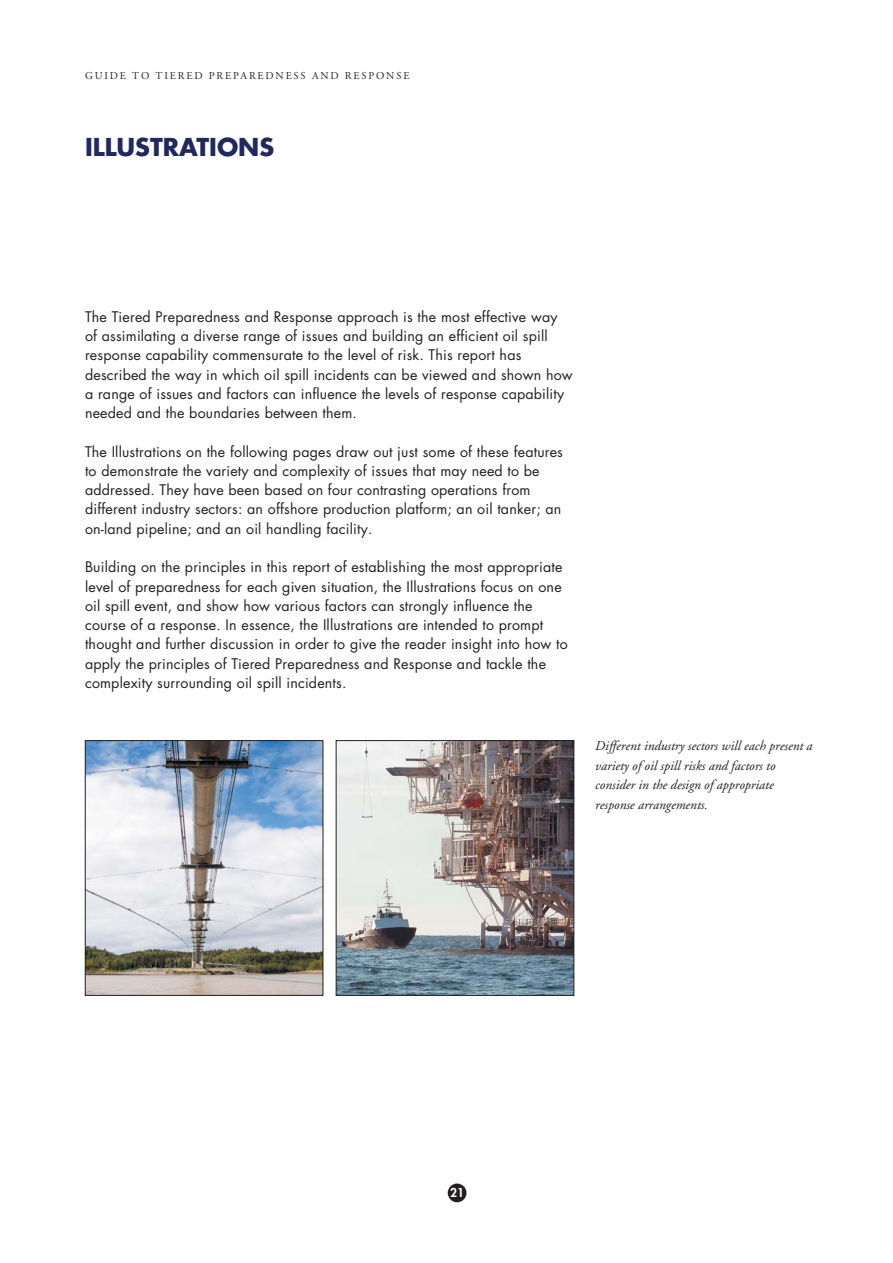
<style>
.page{position:relative;width:893px;height:1263px;background:#fff}
.page>*{position:absolute;margin:0;border:0;box-sizing:border-box;transform-origin:0 0}
.t1{font:700 24px "Futura";color:#20285e}
.t2{font:14.25px/19.2px "Futura";letter-spacing:.01em;color:#231f20}
.t3{font:italic 13.5px/19.5px "Adobe Garamond";color:#231f20}
.t4{font:800 12px "Futura";color:#fff}
.t5{font:10.5px "Adobe Garamond";letter-spacing:.175em;color:#231f20}
</style>
<div class="page">
<div style="left:448px;top:1183px;width:18px;height:19px;background:#231f20;border-radius:50%"></div>
<img style="left:87px;top:742px;width:234px;height:251px">
<div style="left:85px;top:740px;width:238px;height:255px;border:1px solid #231f20"></div>
<img style="left:338px;top:742px;width:234px;height:251px">
<div style="left:336px;top:740px;width:238px;height:255px;border:1px solid #231f20"></div>
<p class="t5" style="left:85px;top:71px;width:326px">GUIDE TO TIERED PREPAREDNESS AND RESPONSE</p>
<h1 class="t1" style="left:85px;top:137px;width:191px">ILLUSTRATIONS</h1>
<p class="t2" style="left:85px;top:308px;width:489px">The Tiered Preparedness and Response approach is the most effective way of assimilating a diverse range of issues and building an efficient oil spill response capability commensurate to the level of risk. This report has described the way in which oil spill incidents can be viewed and shown how a range of issues and factors can influence the levels of response capability needed and the boundaries between them.</p>
<p class="t2" style="left:85px;top:443px;width:479px">The Illustrations on the following pages draw out just some of these features to demonstrate the variety and complexity of issues that may need to be addressed. They have been based on four contrasting operations from different industry sectors: an offshore production platform; an oil tanker; an on-land pipeline; and an oil handling facility.</p>
<p class="t2" style="left:85px;top:559px;width:484px">Building on the principles in this report of establishing the most appropriate level of preparedness for each given situation, the Illustrations focus on one oil spill event, and show how various factors can strongly influence the course of a response. In essence, the Illustrations are intended to prompt thought and further discussion in order to give the reader insight into how to apply the principles of Tiered Preparedness and Response and tackle the complexity surrounding oil spill incidents.</p>
<p class="t3" style="left:595px;top:737px;width:219px">Different industry sectors will each present a variety of oil spill risks and factors to consider in the design of appropriate response arrangements.</p>
<p class="t4" style="left:450px;top:1187px;width:15px">21</p>
</div>
